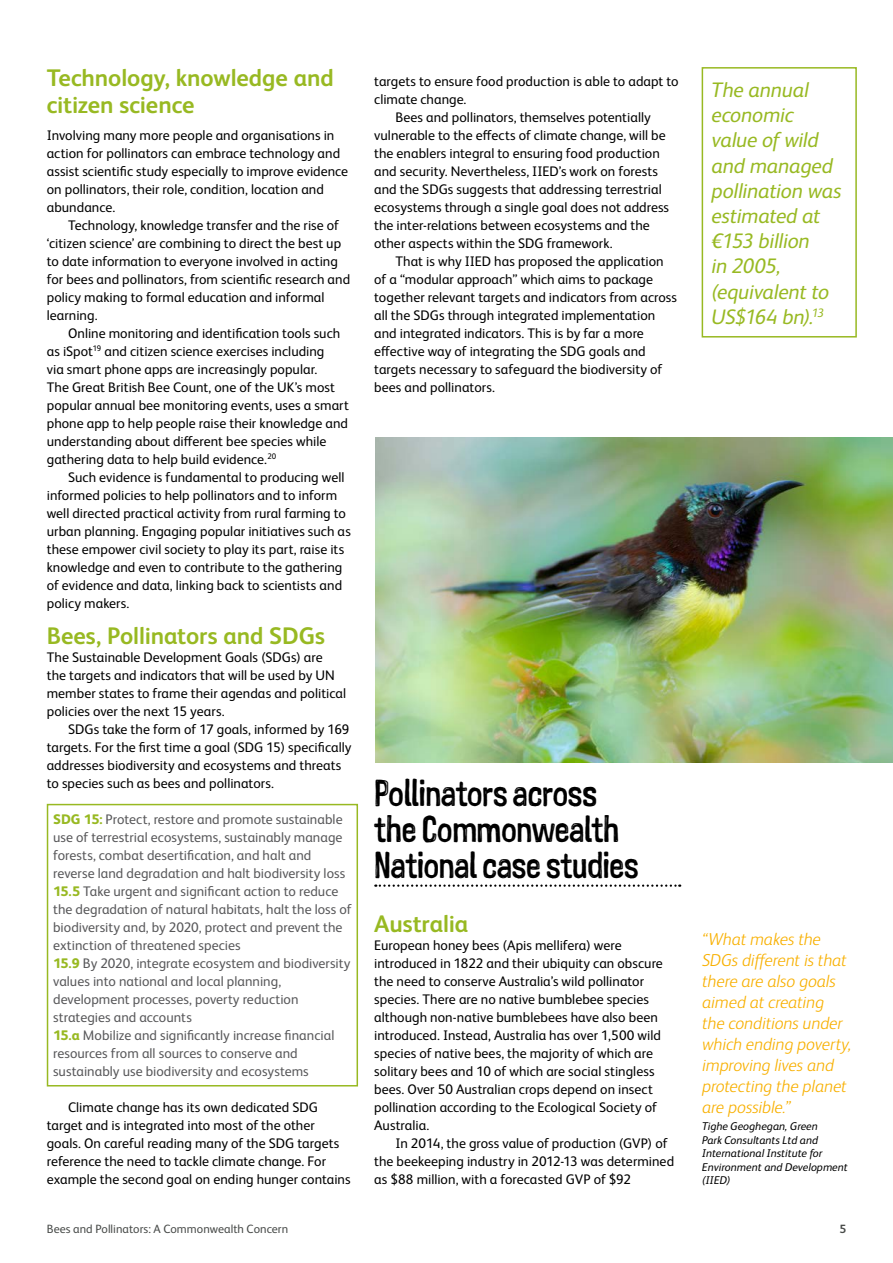
<style>
.page{position:relative;width:893px;height:1263px;background:#fff}
.page>*{position:absolute;margin:0;border:0;box-sizing:border-box;transform-origin:0 0}
.t1{font:36px/36px "FOEDISPLAY";letter-spacing:-.005em;color:#000}
.t2{font:700 24px/27px "FS Albert Pro";letter-spacing:-.005em;color:#98b922}
.t3{font:italic 21px/25.2px "FS Albert Pro";letter-spacing:-.015em;color:#98b922}
.t4{font:italic 300 17.25px/21px "FS Albert Pro";letter-spacing:-.01em;color:#f8b000}
.t5{font:13.8px/18px "FS Albert Pro";letter-spacing:.005em;color:#000}
.t6{font:13.8px/18px "FS Albert Pro";letter-spacing:.005em;color:#58585a}
.t7{font:12px "FS Albert Pro";letter-spacing:.005em;color:#484b49}
.t8{font:700 12px "FS Albert Pro";color:#484b49}
.t9{font:italic 11.25px/13.5px "FS Albert Pro";color:#000}
.s1{font-weight:800;color:#98b922}
</style>
<div class="page">
<svg style="left:375px;top:884px;width:305px;height:3px"></svg>
<div style="left:702px;top:67px;width:155px;height:271px;border:2px solid #98b922"></div>
<div style="left:47px;top:804px;width:311px;height:282px;border:2px solid #98b922"></div>
<img style="left:375px;top:438px;width:518px;height:324px">
<h2 class="t2" style="left:47px;top:63px;width:289px">Technology, knowledge and citizen science</h2>
<p class="t5" style="left:47px;top:125px;width:303px">Involving many more people and organisations in action for pollinators can embrace technology and assist scientific study especially to improve evidence on pollinators, their role, condition, location and abundance.</p>
<p class="t5" style="left:47px;top:215px;width:305px;text-indent:21px">Technology, knowledge transfer and the rise of ‘citizen science’ are combining to direct the best up to date information to everyone involved in acting for bees and pollinators, from scientific research and policy making to formal education and informal learning.</p>
<p class="t5" style="left:47px;top:323px;width:304px;text-indent:21px">Online monitoring and identification tools such as iSpot<sup>19</sup> and citizen science exercises including<br>via smart phone apps are increasingly popular.<br>The Great British Bee Count, one of the UK’s most popular annual bee monitoring events, uses a smart phone app to help people raise their knowledge and understanding about different bee species while gathering data to help build evidence.<sup>20</sup></p>
<p class="t5" style="left:47px;top:467px;width:306px;text-indent:21px">Such evidence is fundamental to producing well informed policies to help pollinators and to inform well directed practical activity from rural farming to urban planning. Engaging popular initiatives such as these empower civil society to play its part, raise its knowledge and even to contribute to the gathering of evidence and data, linking back to scientists and policy makers.</p>
<h2 class="t2" style="left:47px;top:621px;width:280px">Bees, Pollinators and SDGs</h2>
<p class="t5" style="left:47px;top:647px;width:301px">The Sustainable Development Goals (SDGs) are<br>the targets and indicators that will be used by UN member states to frame their agendas and political policies over the next 15 years.</p>
<p class="t5" style="left:47px;top:719px;width:306px;text-indent:21px">SDGs take the form of 17 goals, informed by 169 targets. For the first time a goal (SDG 15) specifically addresses biodiversity and ecosystems and threats to species such as bees and pollinators.</p>
<p class="t6" style="left:53px;top:809px;width:300px"><span class="s1">SDG 15:</span> Protect, restore and promote sustainable use of terrestrial ecosystems, sustainably manage forests, combat desertification, and halt and reverse land degradation and halt biodiversity loss <span class="s1">15.5</span> Take urgent and significant action to reduce the degradation of natural habitats, halt the loss of biodiversity and, by 2020, protect and prevent the extinction of threatened species<br><span class="s1">15.9</span> By 2020, integrate ecosystem and biodiversity values into national and local planning, development processes, poverty reduction strategies and accounts<br><span class="s1">15.a</span> Mobilize and significantly increase financial resources from all sources to conserve and sustainably use biodiversity and ecosystems</p>
<p class="t5" style="left:47px;top:1097px;width:305px;text-indent:21px">Climate change has its own dedicated SDG target and is integrated into most of the other goals. On careful reading many of the SDG targets reference the need to tackle climate change. For example the second goal on ending hunger contains</p>
<p class="t5" style="left:374px;top:71px;width:306px">targets to ensure food production is able to adapt to</p>
<p class="t5" style="left:374px;top:89px;width:94px">climate change.</p>
<p class="t5" style="left:395px;top:107px;width:257px">Bees and pollinators, themselves potentially</p>
<p class="t5" style="left:374px;top:125px;width:293px">vulnerable to the effects of climate change, will be</p>
<p class="t5" style="left:374px;top:143px;width:287px">the enablers integral to ensuring food production</p>
<p class="t5" style="left:374px;top:161px;width:285px">and security. Nevertheless, IIED’s work on forests</p>
<p class="t5" style="left:374px;top:179px;width:289px">and the SDGs suggests that addressing terrestrial</p>
<p class="t5" style="left:374px;top:197px;width:296px">ecosystems through a single goal does not address</p>
<p class="t5" style="left:374px;top:215px;width:277px">the inter-relations between ecosystems and the</p>
<p class="t5" style="left:374px;top:233px;width:240px">other aspects within the SDG framework.</p>
<p class="t5" style="left:395px;top:251px;width:270px">That is why IIED has proposed the application</p>
<p class="t5" style="left:374px;top:269px;width:280px">of a “modular approach” which aims to package</p>
<p class="t5" style="left:374px;top:287px;width:304px">together relevant targets and indicators from across</p>
<p class="t5" style="left:374px;top:305px;width:283px">all the SDGs through integrated implementation</p>
<p class="t5" style="left:374px;top:323px;width:271px">and integrated indicators. This is by far a more</p>
<p class="t5" style="left:374px;top:341px;width:273px">effective way of integrating the SDG goals and</p>
<p class="t5" style="left:374px;top:359px;width:290px">targets necessary to safeguard the biodiversity of</p>
<p class="t5" style="left:374px;top:377px;width:122px">bees and pollinators.</p>
<h1 class="t1" style="left:374px;top:774px;width:266px">Pollinators across the Commonwealth<br>National case studies</h1>
<h2 class="t2" style="left:374px;top:909px;width:96px">Australia</h2>
<p class="t5" style="left:374px;top:935px;width:290px">European honey bees (Apis mellifera) were introduced in 1822 and their ubiquity can obscure the need to conserve Australia’s wild pollinator species. There are no native bumblebee species although non-native bumblebees have also been introduced. Instead, Australia has over 1,500 wild species of native bees, the majority of which are solitary bees and 10 of which are social stingless bees. Over 50 Australian crops depend on insect pollination according to the Ecological Society of Australia.</p>
<p class="t5" style="left:374px;top:1133px;width:301px;text-indent:21px">In 2014, the gross value of production (GVP) of the beekeeping industry in 2012-13 was determined as $88 million, with a forecasted GVP of $92</p>
<h3 class="t3" style="left:712px;top:76px;width:131px">The annual economic value of wild and managed pollination was estimated at €153 billion<br>in 2005, (equivalent to<br>US$164 bn).<sup>13</sup></h3>
<p class="t4" style="left:702px;top:927px;width:151px">“What makes the<br>SDGs different is that there are also goals aimed at creating<br>the conditions under which ending poverty, improving lives and protecting the planet are possible.”</p>
<p class="t9" style="left:702px;top:1119px;width:147px">Tighe Geoghegan, Green<br>Park Consultants Ltd and<br>International Institute for<br>Environment and Development (IIED)</p>
<p class="t7" style="left:47px;top:1220px;width:243px">Bees and Pollinators: A Commonwealth Concern</p>
<p class="t8" style="left:839px;top:1220px;width:8px">5</p>
</div>
